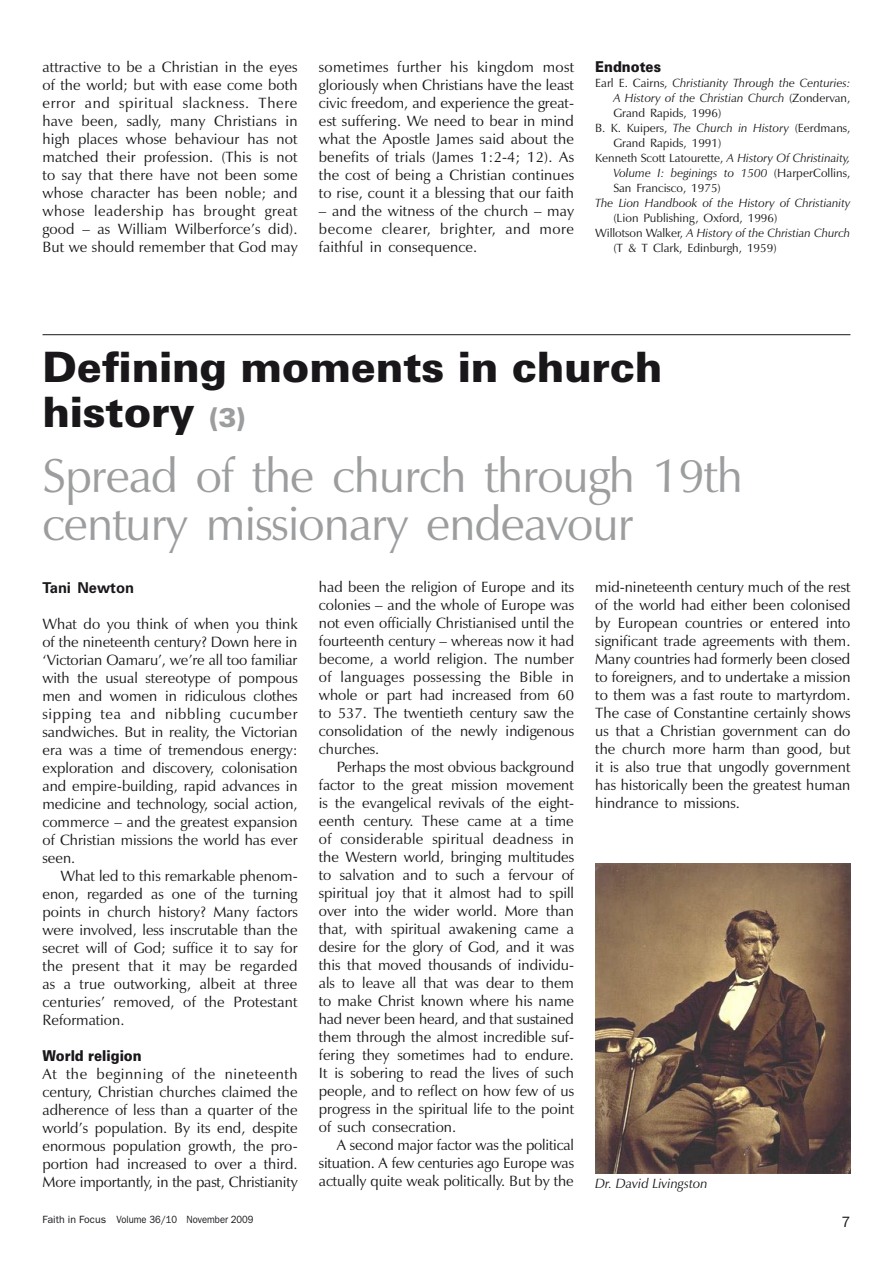
<style>
.page{position:relative;width:893px;height:1263px;background:#fff}
.page>*{position:absolute;margin:0;border:0;box-sizing:border-box;transform-origin:0 0}
.t1{font:48px/48px "Zapf Humanist 601 BT";letter-spacing:-.02em;color:#9c9d9f}
.t2{font:900 42px/45px "Zurich BT";letter-spacing:-.005em;color:#1a171b}
.t3{font:15px/18px "Zapf Humanist 601 BT";color:#1a171b;text-align:justify}
.t4{font:900 15px "Zurich BT";color:#1a171b;scale:.9 1}
.t5{font:700 15px "Zurich BT";color:#1a171b}
.t6{font:italic 13.5px "Zapf Humanist 601 BT";color:#1a171b}
.t7{font:italic 12px "Zapf Humanist 601 BT";color:#1a171b}
.t8{font:12px "Zapf Humanist 601 BT";color:#1a171b}
.t9{font:10.5px "Franklin Gothic";color:#1a171b}
.s1{font-style:normal}
.s2{font-style:italic}
.s3{font-size:27px;color:#9c9d9f}
</style>
<div class="page">
<hr style="left:43px;top:334px;width:807px;height:1px;background:#1a171b">
<img style="left:595px;top:863px;width:255px;height:310px">
<p class="t3" style="left:43px;top:58px;width:257px">attractive to be a Christian in the eyes of the world; but with ease come both error and spiritual slackness. There have been, sadly, many Christians in high places whose behaviour has not matched their profession. (This is not to say that there have not been some whose character has been noble; and whose leadership has brought great good – as William Wilberforce’s did).<br>But we should remember that God may</p>
<p class="t3" style="left:319px;top:58px;width:257px">sometimes further his kingdom most gloriously when Christians have the least civic freedom, and experience the great&shy;est suffering. We need to bear in mind what the Apostle James said about the benefits of trials (James 1:2-4; 12). As the cost of being a Christian continues to rise, count it a blessing that our faith</p>
<p class="t3" style="left:319px;top:202px;width:257px">– and the witness of the church – may become clearer, brighter, and more faithful in consequence.</p>
<p class="t4" style="left:595px;top:58px;width:75px">Endnotes</p>
<p class="t7" style="left:595px;top:76px;width:257px"><span class="s1">Earl E. Cairns,</span> Christianity Through the Centuries:</p>
<p class="t7" style="left:613px;top:91px;width:239px">A History of the Christian Church <span class="s1">(Zondervan,</span></p>
<p class="t8" style="left:613px;top:105px;width:110px">Grand Rapids, 1996)</p>
<p class="t8" style="left:595px;top:120px;width:257px">B. K. Kuipers, <span class="s2">The Church in History</span> (Eerdmans,</p>
<p class="t8" style="left:613px;top:135px;width:110px">Grand Rapids, 1991)</p>
<p class="t8" style="left:595px;top:150px;width:257px">Kenneth Scott Latourette, <span class="s2">A History Of Christinaity,</span></p>
<p class="t7" style="left:613px;top:166px;width:239px">Volume I: beginings to 1500 <span class="s1">(HarperCollins,</span></p>
<p class="t8" style="left:613px;top:180px;width:109px">San Francisco, 1975)</p>
<p class="t7" style="left:595px;top:196px;width:257px">The Lion Handbook of the History of Christianity</p>
<p class="t8" style="left:613px;top:210px;width:166px">(Lion Publishing, Oxford, 1996)</p>
<p class="t7" style="left:595px;top:226px;width:257px"><span class="s1">Willotson Walker,</span> A History of the Christian Church</p>
<p class="t8" style="left:613px;top:240px;width:165px">(T &amp; T Clark, Edinburgh, 1959)</p>
<h2 class="t2" style="left:43px;top:344px;width:621px">Defining moments in church history <span class="s3">(3)</span></h2>
<h1 class="t1" style="left:43px;top:451px;width:702px">Spread of the church through 19th century missionary endeavour</h1>
<p class="t5" style="left:43px;top:578px;width:93px">Tani Newton</p>
<p class="t3" style="left:43px;top:614px;width:257px">What do you think of when you think of the nineteenth century? Down here in ‘Victorian Oamaru’, we’re all too familiar with the usual stereotype of pompous men and women in ridiculous clothes sipping tea and nibbling cucumber sandwiches. But in reality, the Victorian era was a time of tremendous energy: exploration and discovery, colonisation and empire-building, rapid advances in medicine and technology, social action, commerce – and the greatest expansion of Christian missions the world has ever seen.</p>
<p class="t3" style="left:43px;top:866px;width:257px;text-indent:18px">What led to this remarkable phenom&shy;enon, regarded as one of the turning points in church history? Many factors were involved, less inscrutable than the secret will of God; suffice it to say for the present that it may be regarded as a true outworking, albeit at three centuries’ removed, of the Protestant Reformation.</p>
<p class="t4" style="left:43px;top:1046px;width:112px">World religion</p>
<p class="t3" style="left:43px;top:1064px;width:257px">At the beginning of the nineteenth century, Christian churches claimed the adherence of less than a quarter of the world’s population. By its end, despite enormous population growth, the pro&shy;portion had increased to over a third.<br>More importantly, in the past, Christianity</p>
<p class="t3" style="left:319px;top:578px;width:257px">had been the religion of Europe and its colonies – and the whole of Europe was not even officially Christianised until the fourteenth century – whereas now it had become, a world religion. The number of languages possessing the Bible in whole or part had increased from 60 to 537. The twentieth century saw the consolidation of the newly indigenous churches.</p>
<p class="t3" style="left:319px;top:758px;width:257px;text-indent:18px">Perhaps the most obvious background factor to the great mission movement is the evangelical revivals of the eight&shy;eenth century. These came at a time of considerable spiritual deadness in the Western world, bringing multitudes to salvation and to such a fervour of spiritual joy that it almost had to spill over into the wider world. More than that, with spiritual awakening came a desire for the glory of God, and it was this that moved thousands of individu&shy;als to leave all that was dear to them to make Christ known where his name had never been heard, and that sustained them through the almost incredible suf&shy;fering they sometimes had to endure.<br>It is sobering to read the lives of such people, and to reflect on how few of us progress in the spiritual life to the point of such consecration.</p>
<p class="t3" style="left:319px;top:1136px;width:257px;text-indent:18px">A second major factor was the political situation. A few centuries ago Europe was actually quite weak politically. But by the</p>
<p class="t3" style="left:595px;top:578px;width:257px">mid-nineteenth century much of the rest of the world had either been colonised by European countries or entered into significant trade agreements with them.<br>Many countries had formerly been closed to foreigners, and to undertake a mission to them was a fast route to martyrdom.<br>The case of Constantine certainly shows us that a Christian government can do the church more harm than good, but it is also true that ungodly government has historically been the greatest human hindrance to missions.</p>
<p class="t6" style="left:595px;top:1175px;width:114px">Dr. David Livingston</p>
<p class="t9" style="left:43px;top:1214px;width:213px">Faith in Focus Volume 36/10 November 2009</p>
</div>
